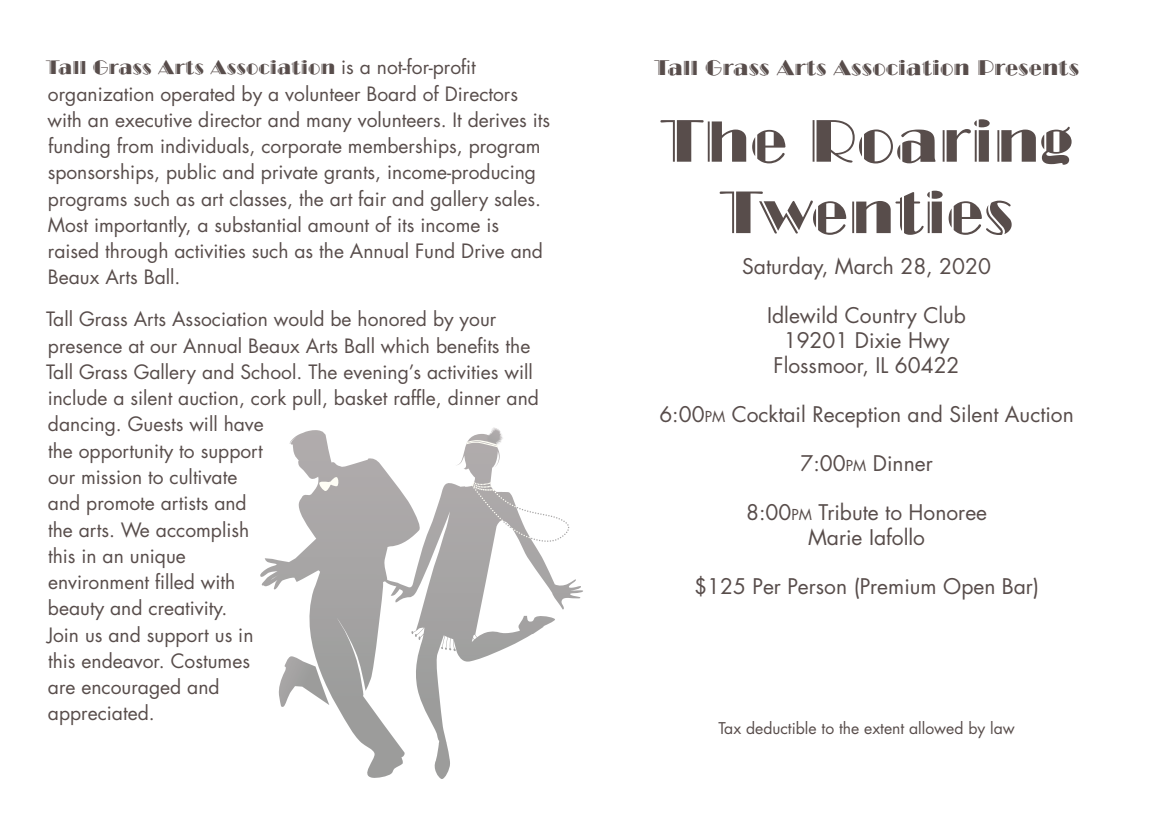
<style>
.page{position:relative;width:1166px;height:819px;background:#fff}
.page>*{position:absolute;margin:0;border:0;box-sizing:border-box;transform-origin:0 0}
.t1{font:59.5px/71.4px "LTC Broadway Engraved";color:#584d4b;text-align:center}
.t2{font:21px/25.2px "Futura";color:#584d4b;text-align:center}
.t3{font:21px "LTC Broadway Engraved";color:#584d4b}
.t4{font:19.25px/26.2px "Futura";color:#584d4b}
.t5{font:19.25px "LTC Broadway Engraved";color:#584d4b}
.t6{font:15.75px "Futura";color:#584d4b}
.s1{font-family:"Futura"}
.s2{font-size:14.7px}
</style>
<div class="page">
<svg style="left:260px;top:430px;width:123px;height:348px"></svg>
<svg style="left:318px;top:476px;width:21px;height:15px"></svg>
<svg style="left:383px;top:427px;width:186px;height:352px"></svg>
<p class="t5" style="left:46px;top:57px;width:431px">Tall Grass Arts Association <span class="s1">is a not-for-profit</span></p>
<p class="t4" style="left:48px;top:81px;width:504px">organization operated by a volunteer Board of Directors with an executive director and many volunteers. It derives its funding from individuals, corporate memberships, program sponsorships, public and private grants, income-producing programs such as art classes, the art fair and gallery sales.<br>Most importantly, a substantial amount of its income is raised through activities such as the Annual Fund Drive and Beaux Arts Ball.</p>
<p class="t4" style="left:46px;top:306px;width:494px">Tall Grass Arts Association would be honored by your presence at our Annual Beaux Arts Ball which benefits the<br>Tall Grass Gallery and School. The evening’s activities will include a silent auction, cork pull, basket raffle, dinner and dancing. Guests will have<br>the opportunity to support<br>our mission to cultivate<br>and promote artists and<br>the arts. We accomplish<br>this in an unique<br>environment filled with<br>beauty and creativity.<br>Join us and support us in<br>this endeavor. Costumes<br>are encouraged and<br>appreciated.</p>
<p class="t3" style="left:654px;top:55px;width:426px">Tall Grass Arts Association Presents</p>
<h1 class="t1" style="left:660px;top:105px;width:414px">The Roaring<br>Twenties</h1>
<p class="t2" style="left:742px;top:254px;width:250px">Saturday, March 28, 2020</p>
<p class="t2" style="left:767px;top:303px;width:200px">Idlewild Country Club<br>19201 Dixie Hwy<br>Flossmoor, IL 60422</p>
<p class="t2" style="left:659px;top:402px;width:416px">6:00<span class="s2">PM</span> Cocktail Reception and Silent Auction</p>
<p class="t2" style="left:800px;top:451px;width:134px">7:00<span class="s2">PM</span> Dinner</p>
<p class="t2" style="left:746px;top:500px;width:242px">8:00<span class="s2">PM</span> Tribute to Honoree<br>Marie Iafollo</p>
<p class="t2" style="left:694px;top:574px;width:346px">$125 Per Person (Premium Open Bar)</p>
<p class="t6" style="left:718px;top:718px;width:298px">Tax deductible to the extent allowed by law</p>
</div>
